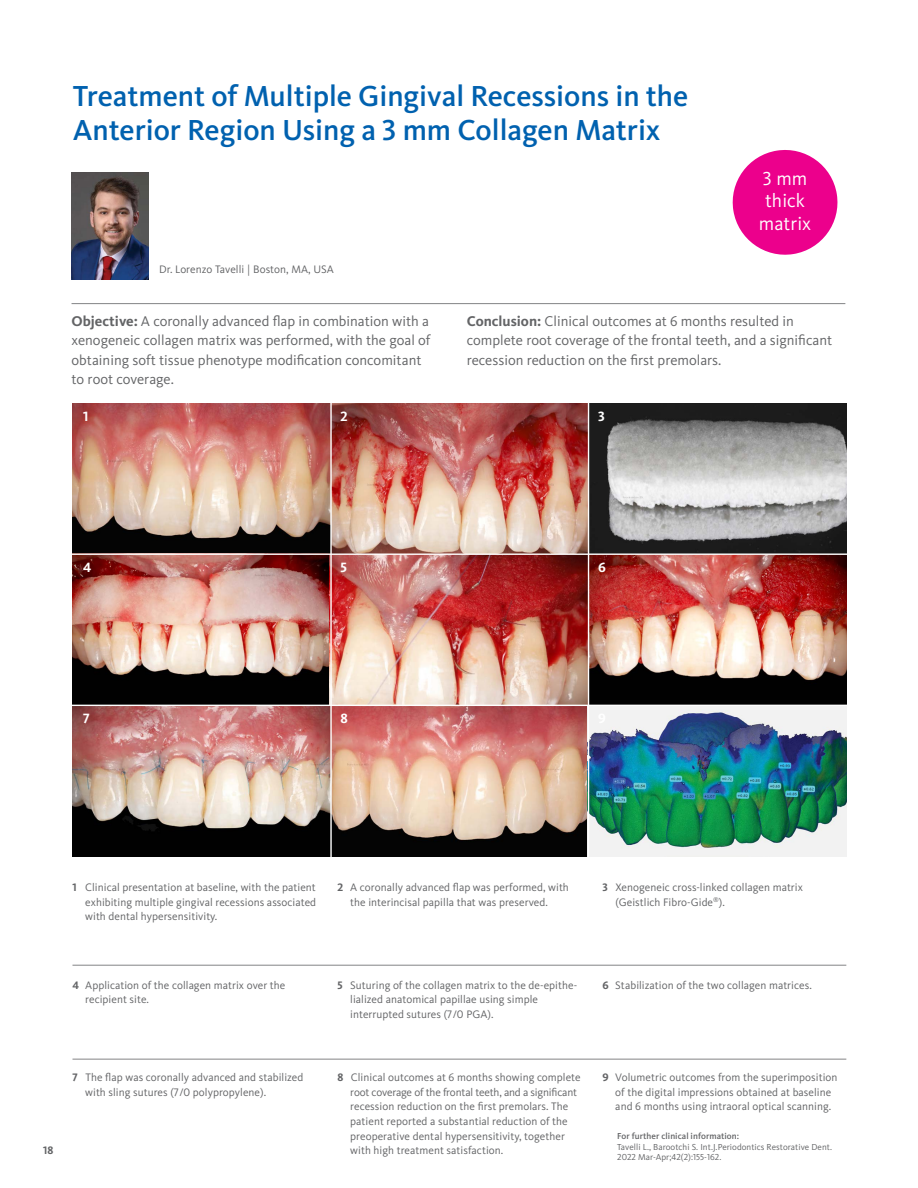
<style>
.page{position:relative;width:918px;height:1188px;background:#fff}
.page>*{position:absolute;margin:0;border:0;box-sizing:border-box;transform-origin:0 0}
.t1{font:500 30px/34px "Kievit Pro";color:#0061af}
.t2{font:19.5px/22.5px "Kievit OT";letter-spacing:.005em;color:#fff;text-align:center}
.t3{font:14.7px/19.5px "Kievit Pro";color:#636466}
.t4{font:700 13.95px "Kievit Pro";color:#fff}
.t5{font:11.25px/14.7px "Kievit Pro";letter-spacing:.005em;color:#636466}
.t6{font:700 11.25px "Kievit Pro";color:#636466}
.t7{font:9px/10.5px "Kievit OT";letter-spacing:.005em;color:#636466}
.t8{font:500 9px "Kievit OT";letter-spacing:.005em;color:#636466}
.s1{font-weight:700}
</style>
<div class="page">
<img style="left:332px;top:706px;width:256px;height:150px">
<img style="left:72px;top:172px;width:77px;height:107px">
<hr style="left:72px;top:303px;width:773px;height:1px;background:#636466">
<img style="left:589px;top:706px;width:257px;height:150px">
<svg style="left:589px;top:403px;width:257px;height:151px;background:#898988"></svg>
<img style="left:589px;top:555px;width:257px;height:150px">
<img style="left:73px;top:403px;width:257px;height:151px">
<img style="left:73px;top:555px;width:257px;height:150px">
<img style="left:73px;top:706px;width:257px;height:150px">
<img style="left:332px;top:403px;width:256px;height:151px">
<img style="left:332px;top:555px;width:256px;height:150px">
<hr style="left:72px;top:965px;width:774px;height:1px;background:#636466">
<hr style="left:72px;top:1059px;width:774px;height:1px;background:#636466">
<svg style="left:732px;top:150px;width:106px;height:105px"></svg>
<h1 class="t1" style="left:73px;top:79px;width:617px">Treatment of Multiple Gingival Recessions in the<br>Anterior Region Using a 3 mm Collagen Matrix</h1>
<p class="t5" style="left:159px;top:262px;width:176px">Dr. Lorenzo Tavelli | Boston, MA, USA</p>
<h2 class="t2" style="left:759px;top:167px;width:54px">3 mm thick matrix</h2>
<h3 class="t3" style="left:72px;top:311px;width:361px"><span class="s1">Objective:</span> A coronally advanced flap in combination with a xenogeneic collagen matrix was performed, with the goal of obtaining soft tissue phenotype modification concomitant to root coverage.</h3>
<h3 class="t3" style="left:467px;top:311px;width:367px"><span class="s1">Conclusion:</span> Clinical outcomes at 6 months resulted in complete root coverage of the frontal teeth, and a significant recession reduction on the first premolars.</h3>
<p class="t4" style="left:83px;top:408px;width:7px">1</p>
<p class="t4" style="left:341px;top:408px;width:9px">2</p>
<p class="t4" style="left:598px;top:408px;width:8px">3</p>
<p class="t4" style="left:83px;top:559px;width:10px">4</p>
<p class="t4" style="left:341px;top:559px;width:8px">5</p>
<p class="t4" style="left:598px;top:559px;width:9px">6</p>
<p class="t4" style="left:83px;top:710px;width:8px">7</p>
<p class="t4" style="left:341px;top:710px;width:9px">8</p>
<p class="t5" style="left:85px;top:880px;width:232px;text-align:justify;text-indent:-13px"><span class="s1">1</span> Clinical presentation at baseline, with the patient exhibiting multiple gingival recessions associated with dental hypersensitivity.</p>
<p class="t5" style="left:350px;top:880px;width:220px;text-indent:-13px"><span class="s1">2</span> A coronally advanced flap was performed, with the interincisal papilla that was preserved.</p>
<p class="t5" style="left:615px;top:880px;width:189px;text-indent:-13px"><span class="s1">3</span> Xenogeneic cross-linked collagen matrix (Geistlich Fibro-Gide<sup>®</sup>).</p>
<p class="t5" style="left:85px;top:977px;width:202px;text-indent:-13px"><span class="s1">4</span> Application of the collagen matrix over the recipient site.</p>
<p class="t5" style="left:350px;top:977px;width:228px;text-indent:-13px"><span class="s1">5</span> Suturing of the collagen matrix to the de-epithe&shy;lialized anatomical papillae using simple interrupted sutures (7/0 PGA).</p>
<p class="t5" style="left:603px;top:977px;width:211px"><span class="s1">6</span> Stabilization of the two collagen matrices.</p>
<p class="t6" style="left:43px;top:1144px;width:12px">18</p>
<p class="t5" style="left:85px;top:1070px;width:220px;text-indent:-13px"><span class="s1">7</span> The flap was coronally advanced and stabilized with sling sutures (7/0 polypropylene).</p>
<p class="t5" style="left:350px;top:1070px;width:232px;text-indent:-13px"><span class="s1">8</span> Clinical outcomes at 6 months showing complete root coverage of the frontal teeth, and a significant recession reduction on the first premolars. The patient reported a substantial reduction of the preoperative dental hypersensitivity, together with high treatment satisfaction.</p>
<p class="t5" style="left:603px;top:1070px;width:236px;text-align:center"><span class="s1">9</span> Volumetric outcomes from the superimposition of the digital impressions obtained at baseline and 6 months using intraoral optical scanning.</p>
<p class="t8" style="left:617px;top:1131px;width:123px">For further clinical information:</p>
<p class="t7" style="left:617px;top:1141px;width:216px">Tavelli L., Barootchi S. Int.J.Periodontics Restorative Dent.<br>2022 Mar-Apr;42(2):155-162.</p>
</div>
